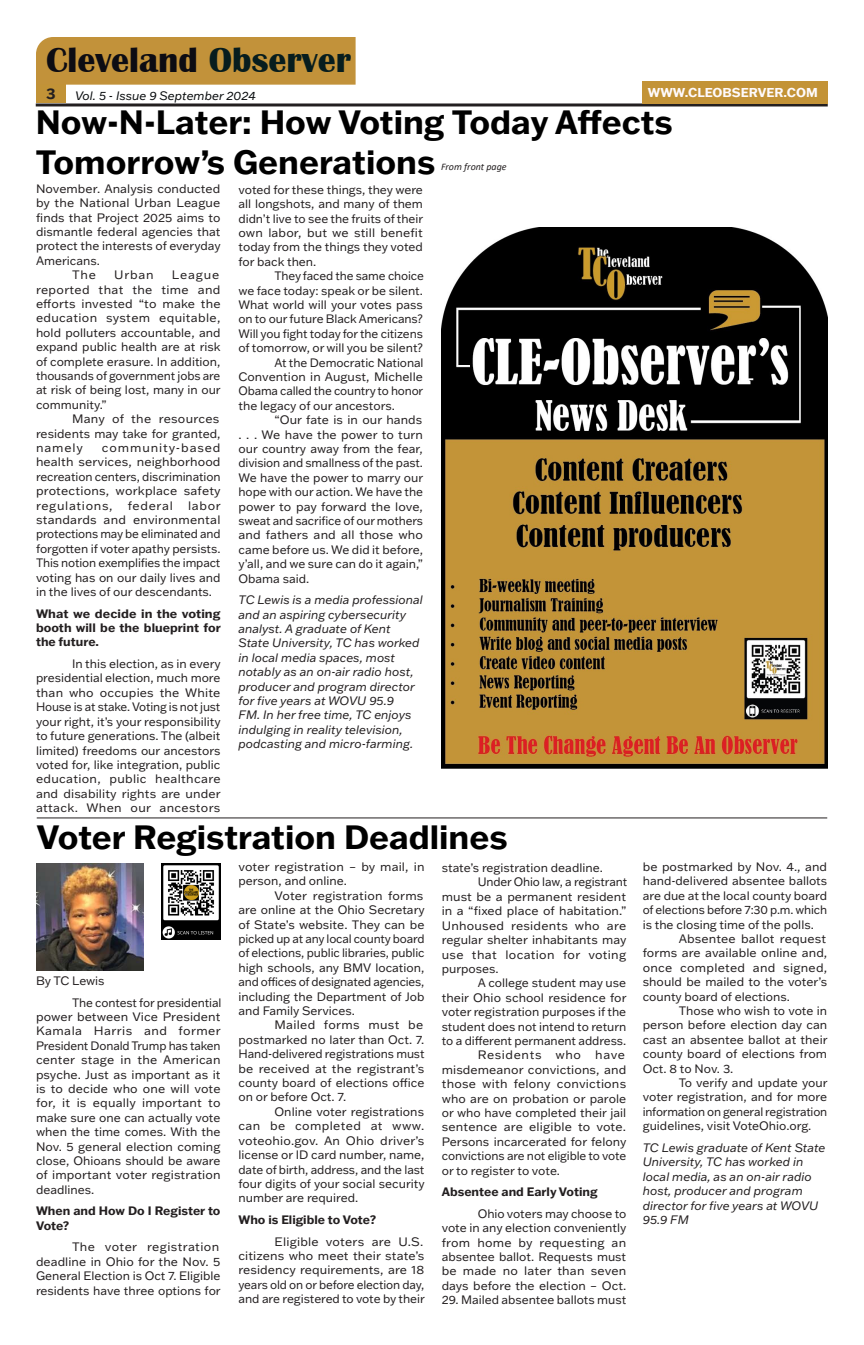
<style>
.page{position:relative;width:864px;height:1345px;background:#fff}
.page>*{position:absolute;margin:0;border:0;box-sizing:border-box;transform-origin:0 0}
.t1{font:700 36px "Britannic";color:#0d0c13}
.Paragraph_Style_2{font:700 33px/39.6px "Franklin Gothic ATF";color:#000}
.t2{font:700 15px "Franklin Gothic ATF";color:#231f20}
.t3{font:700 12.6px "Franklin Gothic ATF";color:#fefafc}
.t4{font:12px/14.4px "Franklin Gothic ATF";color:#231f20;text-align:justify}
.t5{font:italic 12px/14.4px "Franklin Gothic ATF";color:#231f20}
.t6{font:700 12px/14.4px "Franklin Gothic ATF";color:#231f20;text-align:justify}
.t7{font:italic 12px "Franklin Gothic ATF";color:#090c0e}
.t8{font:12px "Franklin Gothic ATF";letter-spacing:.055em;color:#231f20}
.t9{font:italic 10px "Calibri";color:#231f20}
.s1{color:#071d1e}
</style>
<div class="page">
<hr style="left:36px;top:103px;width:792px;height:3px;background:#231f20">
<div style="left:642px;top:81px;width:186px;height:22px;background:#c39337"></div>
<div style="left:36px;top:84px;width:30px;height:18px;background:#c29337"></div>
<div style="left:36px;top:37px;width:320px;height:48px;background:#c2923a"></div>
<hr style="left:37px;top:817px;width:790px;height:1px;background:#231f20">
<img style="left:441px;top:228px;width:387px;height:540px">
<img style="left:162px;top:863px;width:58px;height:76px">
<img style="left:37px;top:863px;width:107px;height:107px">
<h1 class="t1" style="left:46px;top:40px;width:307px">Cleveland <span class="s1">Observer</span></h1>
<p class="Paragraph_Style_2" style="left:36px;top:102px;width:638px">Now-N-Later: How Voting Today Affects<br>Tomorrow’s Generations</p>
<p class="t4" style="left:36px;top:181px;width:186px">November. Analysis conducted by the National Urban League finds that Project 2025 aims to dismantle federal agencies that protect the interests of everyday Americans.</p>
<p class="t4" style="left:72px;top:267px;width:25px">The</p>
<p class="t4" style="left:114px;top:267px;width:41px">Urban</p>
<p class="t2" style="left:46px;top:83px;width:11px">3</p>
<p class="t7" style="left:75px;top:88px;width:182px">Vol. 5 - Issue 9 September 2024</p>
<p class="t3" style="left:648px;top:84px;width:171px">WWW.CLEOBSERVER.COM</p>
<p class="t9" style="left:441px;top:159px;width:67px">From front page</p>
<p class="t4" style="left:238px;top:182px;width:186px">voted for these things, they were all longshots, and many of them didn’t live to see the fruits of their own labor, but we still benefit today from the things they voted for back then.</p>
<p class="t4" style="left:238px;top:268px;width:187px;text-indent:36px">They faced the same choice we face today: speak or be silent.<br>What world will your votes pass on to our future Black Americans?<br>Will you fight today for the citizens of tomorrow, or will you be silent?</p>
<p class="t4" style="left:238px;top:355px;width:187px;text-indent:36px">At the Democratic National Convention in August, Michelle Obama called the country to honor the legacy of our ancestors.</p>
<p class="t4" style="left:238px;top:412px;width:186px;text-indent:36px">“Our fate is in our hands . . . We have the power to turn our country away from the fear, division and smallness of the past.<br>We have the power to marry our hope with our action. We have the power to pay forward the love, sweat and sacrifice of our mothers and fathers and all those who came before us. We did it before, y’all, and we sure can do it again,” Obama said.</p>
<p class="t5" style="left:238px;top:592px;width:186px">TC Lewis is a media professional and an aspiring cybersecurity analyst. A graduate of Kent<br>State University, TC has worked in local media spaces, most notably as an on-air radio host, producer and program director for five years at WOVU 95.9<br>FM. In her free time, TC enjoys indulging in reality television, podcasting and micro-farming.</p>
<p class="t4" style="left:36px;top:267px;width:186px;text-align:left;text-indent:136px">League reported that the time and efforts invested “to make the education system equitable, hold polluters accountable, and expand public health are at risk of complete erasure. In addition, thousands of government jobs are at risk of being lost, many in our community.”</p>
<p class="t4" style="left:36px;top:411px;width:186px;text-indent:36px">Many of the resources residents may take for granted, namely</p>
<p class="t4" style="left:36px;top:440px;width:186px;text-indent:66px">community-based health services, neighborhood recreation centers, discrimination protections, workplace safety regulations,</p>
<p class="t8" style="left:128px;top:497px;width:47px">federal</p>
<p class="t4" style="left:36px;top:498px;width:186px;text-indent:152px">labor standards and environmental protections may be eliminated and forgotten if voter apathy persists.<br>This notion exemplifies the impact voting has on our daily lives and in the lives of our descendants.</p>
<p class="t6" style="left:36px;top:606px;width:186px">What we decide in the voting booth will be the blueprint for the future.</p>
<p class="t4" style="left:36px;top:656px;width:186px;text-indent:36px">In this election, as in every presidential election, much more than who occupies the White House is at stake. Voting is not just your right, it’s your responsibility to future generations. The (albeit limited) freedoms our ancestors voted for, like integration, public education, public healthcare and disability rights are under attack. When our ancestors</p>
<p class="Paragraph_Style_2" style="left:37px;top:816px;width:472px">Voter Registration Deadlines</p>
<p class="t4" style="left:36px;top:973px;width:70px">By TC Lewis</p>
<p class="t4" style="left:36px;top:994px;width:187px;text-indent:36px">The contest for presidential power between Vice President Kamala Harris and former President Donald Trump has taken center stage in the American psyche. Just as important as it is to decide who one will vote for, it is equally important to make sure one can actually vote when the time comes. With the Nov. 5 general election coming close, Ohioans should be aware of important voter registration deadlines.</p>
<p class="t6" style="left:36px;top:1203px;width:186px">When and How Do I Register to<br>Vote?</p>
<p class="t4" style="left:36px;top:1239px;width:186px;text-align:left;text-indent:36px">The voter registration deadline in Ohio for the Nov. 5<br>General Election is Oct 7. Eligible residents have three options for</p>
<p class="t4" style="left:238px;top:859px;width:188px">voter registration – by mail, in person, and online.</p>
<p class="t4" style="left:238px;top:888px;width:188px;text-indent:36px">Voter registration forms are online at the Ohio Secretary of State’s website. They can be picked up at any local county board of elections, public libraries, public high schools, any BMV location, and offices of designated agencies, including the Department of Job and Family Services.</p>
<p class="t4" style="left:238px;top:1017px;width:188px;text-indent:36px">Mailed forms must be postmarked no later than Oct. 7.<br>Hand-delivered registrations must be received at the registrant’s county board of elections office on or before Oct. 7.</p>
<p class="t4" style="left:238px;top:1104px;width:188px;text-indent:36px">Online voter registrations can be completed at www. voteohio.gov. An Ohio driver’s license or ID card number, name, date of birth, address, and the last four digits of your social security number are required.</p>
<p class="t6" style="left:238px;top:1212px;width:139px">Who is Eligible to Vote?</p>
<p class="t4" style="left:238px;top:1233px;width:188px;text-align:left;text-indent:36px">Eligible voters are U.S. citizens who meet their state’s residency requirements, are 18 years old on or before election day, and are registered to vote by their</p>
<p class="t4" style="left:442px;top:860px;width:163px">state’s registration deadline.</p>
<p class="t4" style="left:442px;top:874px;width:187px;text-indent:36px">Under Ohio law, a registrant must be a permanent resident in a “fixed place of habitation.” Unhoused residents who are regular shelter inhabitants may use that location for voting purposes.</p>
<p class="t4" style="left:442px;top:975px;width:186px;text-indent:36px">A college student may use their Ohio school residence for voter registration purposes if the student does not intend to return to a different permanent address.</p>
<p class="t4" style="left:442px;top:1047px;width:186px;text-indent:36px">Residents who have misdemeanor convictions, and those with felony convictions who are on probation or parole or who have completed their jail sentence are eligible to vote.<br>Persons incarcerated for felony convictions are not eligible to vote or to register to vote.</p>
<p class="t6" style="left:442px;top:1184px;width:157px">Absentee and Early Voting</p>
<p class="t4" style="left:442px;top:1206px;width:186px;text-indent:36px">Ohio voters may choose to vote in any election conveniently from home by requesting an absentee ballot. Requests must be made no later than seven days before the election – Oct.</p>
<p class="t4" style="left:442px;top:1292px;width:186px">29. Mailed absentee ballots must</p>
<p class="t4" style="left:643px;top:859px;width:186px">be postmarked by Nov. 4., and hand-delivered absentee ballots are due at the local county board of elections before 7:30 p.m. which is the closing time of the polls.</p>
<p class="t4" style="left:643px;top:931px;width:186px;text-indent:36px">Absentee ballot request forms are available online and, once completed and signed, should be mailed to the voter’s county board of elections.</p>
<p class="t4" style="left:643px;top:1003px;width:186px;text-indent:36px">Those who wish to vote in person before election day can cast an absentee ballot at their county board of elections from Oct. 8 to Nov. 3.</p>
<p class="t4" style="left:643px;top:1075px;width:186px;text-indent:36px">To verify and update your voter registration, and for more information on general registration guidelines, visit VoteOhio.org.</p>
<p class="t5" style="left:643px;top:1140px;width:184px">TC Lewis graduate of Kent State<br>University, TC has worked in local media, as an on-air radio host, producer and program director for five years at WOVU<br>95.9 FM</p>
</div>
